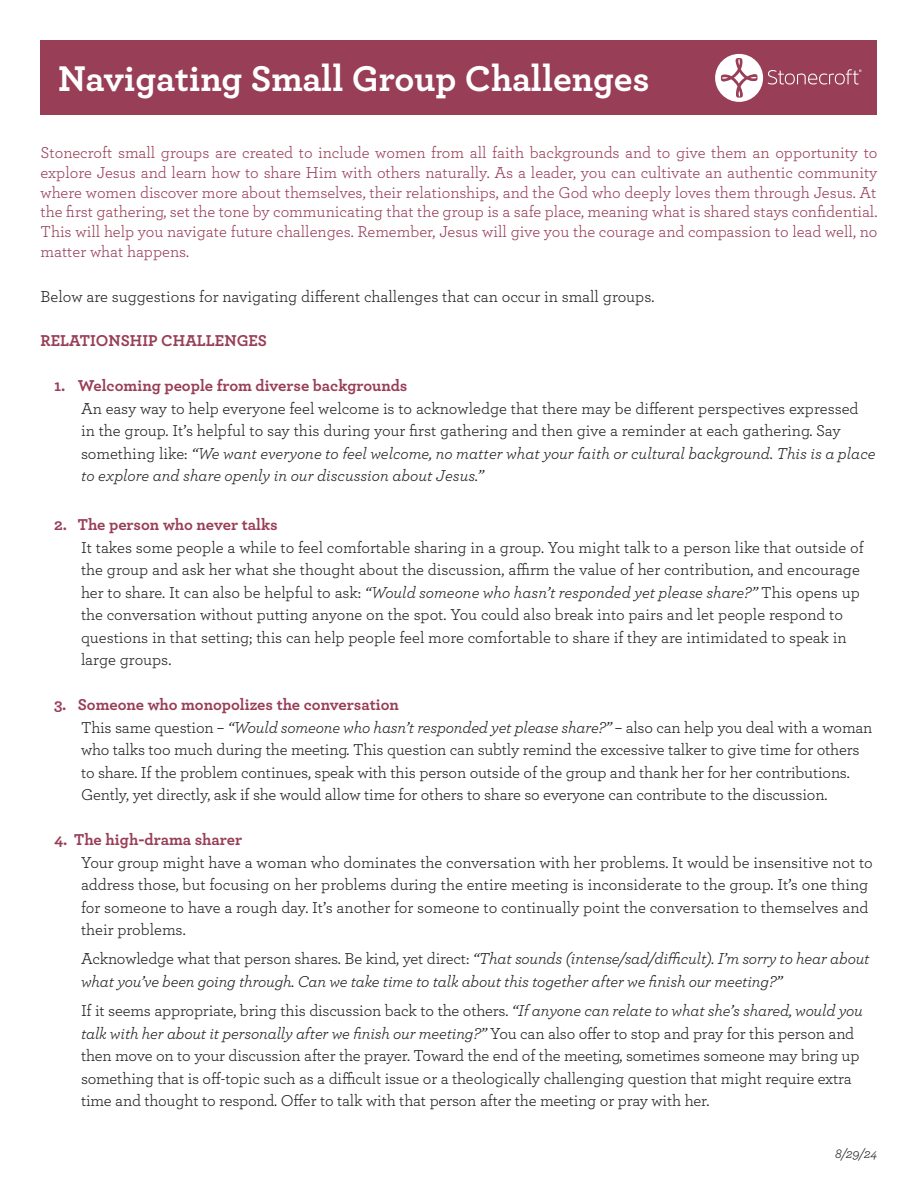
<style>
.page{position:relative;width:918px;height:1188px;background:#fff}
.page>*{position:absolute;margin:0;border:0;box-sizing:border-box;transform-origin:0 0}
.t1{font:700 37.5px "Archer";color:#fff}
.t2{font:16.5px/22.5px "Archer";letter-spacing:-.01em;color:#231f20}
.t3{font:16.5px/19.8px "Archer";color:#983e57;text-align:justify}
.t4{font:italic 16.5px/22.5px "Archer";letter-spacing:-.01em;color:#231f20}
.t5{font:700 16.5px "Archer";color:#983e57}
.t6{font:italic 13.5px "Archer";color:#231f20}
.s1{font-style:italic}
.s2{font-style:normal}
</style>
<div class="page">
<div style="left:40px;top:40px;width:838px;height:75px;background:#983e57"></div>
<svg style="left:715px;top:54px;width:147px;height:48px"></svg>
<p class="t1" style="left:58px;top:49px;width:593px">Navigating Small Group Challenges</p>
<p class="t3" style="left:40px;top:142px;width:839px">Stonecroft small groups are created to include women from all faith backgrounds and to give them an opportunity to explore Jesus and learn how to share Him with others naturally. As a leader, you can cultivate an authentic community where women discover more about themselves, their relationships, and the God who deeply loves them through Jesus. At</p>
<p class="t3" style="left:40px;top:201px;width:839px">the first gathering, set the tone by communicating that the group is a safe place, meaning what is shared stays confidential.<br>This will help you navigate future challenges. Remember, Jesus will give you the courage and compassion to lead well, no matter what happens.</p>
<p class="t2" style="left:40px;top:284px;width:615px">Below are suggestions for navigating different challenges that can occur in small groups.</p>
<p class="t5" style="left:40px;top:328px;width:228px">RELATIONSHIP CHALLENGES</p>
<p class="t5" style="left:54px;top:373px;width:355px">1. Welcoming people from diverse backgrounds</p>
<p class="t2" style="left:81px;top:396px;width:796px">An easy way to help everyone feel welcome is to acknowledge that there may be different perspectives expressed in the group. It’s helpful to say this during your first gathering and then give a reminder at each gathering. Say something like: <span class="s1">“We want everyone to feel welcome, no matter what your faith or cultural background. This is a place to explore and share openly in our discussion about Jesus.”</span></p>
<p class="t5" style="left:54px;top:512px;width:225px">2. The person who never talks</p>
<p class="t2" style="left:81px;top:535px;width:784px">It takes some people a while to feel comfortable sharing in a group. You might talk to a person like that outside of the group and ask her what she thought about the discussion, affirm the value of her contribution, and encourage her to share. It can also be helpful to ask: <span class="s1">“Would someone who hasn’t responded yet please share?”</span> This opens up the conversation without putting anyone on the spot. You could also break into pairs and let people respond to questions in that setting; this can help people feel more comfortable to share if they are intimidated to speak in large groups.</p>
<p class="t5" style="left:54px;top:692px;width:347px">3. Someone who monopolizes the conversation</p>
<p class="t2" style="left:81px;top:715px;width:793px">This same question – <span class="s1">“Would someone who hasn’t responded yet please share?”</span> – also can help you deal with a woman who talks too much during the meeting. This question can subtly remind the excessive talker to give time for others to share. If the problem continues, speak with this person outside of the group and thank her for her contributions.<br>Gently, yet directly, ask if she would allow time for others to share so everyone can contribute to the discussion.</p>
<p class="t5" style="left:54px;top:827px;width:190px">4. The high-drama sharer</p>
<p class="t2" style="left:81px;top:850px;width:793px">Your group might have a woman who dominates the conversation with her problems. It would be insensitive not to address those, but focusing on her problems during the entire meeting is inconsiderate to the group. It’s one thing for someone to have a rough day. It’s another for someone to continually point the conversation to themselves and their problems.</p>
<p class="t4" style="left:81px;top:947px;width:790px"><span class="s2">Acknowledge what that person shares. Be kind, yet direct:</span> “That sounds (intense/sad/difficult). I’m sorry to hear about what you’ve been going through. Can we take time to talk about this together after we finish our meeting?”</p>
<p class="t2" style="left:81px;top:999px;width:783px">If it seems appropriate, bring this discussion back to the others. <span class="s1">“If anyone can relate to what she’s shared, would you talk with her about it personally after we finish our meeting?”</span> You can also offer to stop and pray for this person and then move on to your discussion after the prayer. Toward the end of the meeting, sometimes someone may bring up something that is off-topic such as a difficult issue or a theologically challenging question that might require extra time and thought to respond. Offer to talk with that person after the meeting or pray with her.</p>
<p class="t6" style="left:835px;top:1144px;width:44px">8/29/24</p>
</div>
